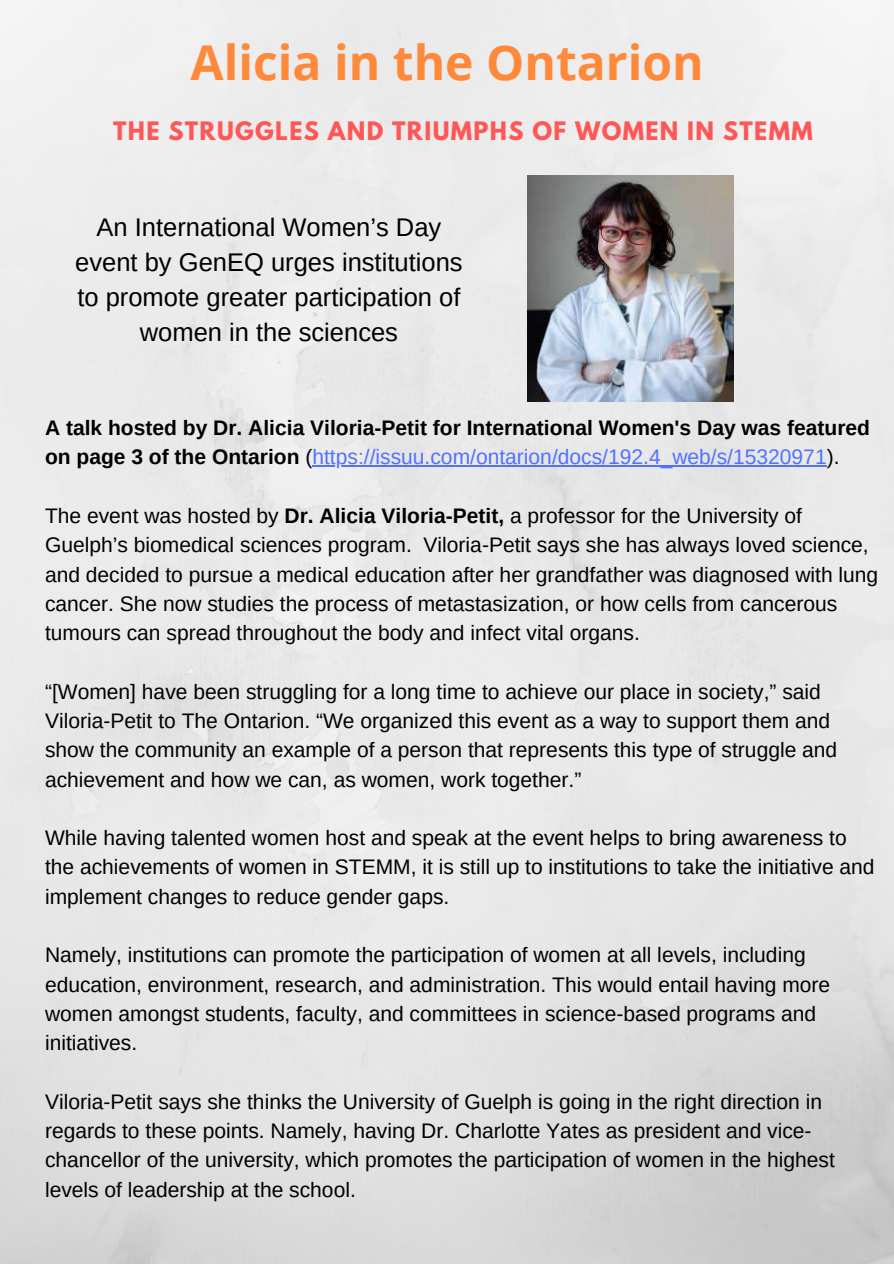
<style>
.page{position:relative;width:894px;height:1264px;background:#fff}
.page>*{position:absolute;margin:0;border:0;box-sizing:border-box;transform-origin:0 0}
.t1{font:700 48px "Open Sans";color:#ff893b}
.t2{font:25.5px/35px "Arimo";color:#000;text-align:center}
.t3{font:700 22.5px "League Spartan";letter-spacing:.06em;color:#ff5757}
.t4{font:21px/29.2px "Arimo";color:#000}
.t5{font:700 21px/29.2px "Arimo";color:#000}
.s1{font-weight:400}
.s2{font-weight:400;color:#5271ff}
.s3{font-weight:700}
</style>
<div class="page">
<img style="left:0;top:0;width:893px;height:1263px">
<hr style="left:312px;top:465px;width:514px;height:1px;background:#5271ff">
<img style="left:527px;top:175px;width:206px;height:226px">
<h1 class="t1" style="left:190px;top:28px;width:514px">Alicia in the Ontarion</h1>
<p class="t3" style="left:113px;top:119px;width:700px">THE STRUGGLES AND TRIUMPHS OF WOMEN IN STEMM</p>
<p class="t2" style="left:75px;top:209px;width:389px">An International Women’s Day event by GenEQ urges institutions to promote greater participation of women in the sciences</p>
<p class="t5" style="left:45px;top:413px;width:826px">A talk hosted by Dr. Alicia Viloria-Petit for International Women's Day was featured on page 3 of the Ontarion <span class="s1">(</span><span class="s2">https://issuu.com/ontarion/docs/192.4_web/s/15320971</span><span class="s1">).</span></p>
<p class="t4" style="left:45px;top:501px;width:834px">The event was hosted by <span class="s3">Dr. Alicia Viloria-Petit,</span> a professor for the University of Guelph’s biomedical sciences program. Viloria-Petit says she has always loved science, and decided to pursue a medical education after her grandfather was diagnosed with lung cancer. She now studies the process of metastasization, or how cells from cancerous tumours can spread throughout the body and infect vital organs.</p>
<p class="t4" style="left:45px;top:677px;width:793px">“[Women] have been struggling for a long time to achieve our place in society,” said Viloria-Petit to The Ontarion. “We organized this event as a way to support them and show the community an example of a person that represents this type of struggle and achievement and how we can, as women, work together.”</p>
<p class="t4" style="left:45px;top:823px;width:830px">While having talented women host and speak at the event helps to bring awareness to the achievements of women in STEMM, it is still up to institutions to take the initiative and implement changes to reduce gender gaps.</p>
<p class="t4" style="left:45px;top:940px;width:786px">Namely, institutions can promote the participation of women at all levels, including education, environment, research, and administration. This would entail having more women amongst students, faculty, and committees in science-based programs and initiatives.</p>
<p class="t4" style="left:45px;top:1086px;width:791px">Viloria-Petit says she thinks the University of Guelph is going in the right direction in regards to these points. Namely, having Dr. Charlotte Yates as president and vice&shy;chancellor of the university, which promotes the participation of women in the highest levels of leadership at the school.</p>
</div>
